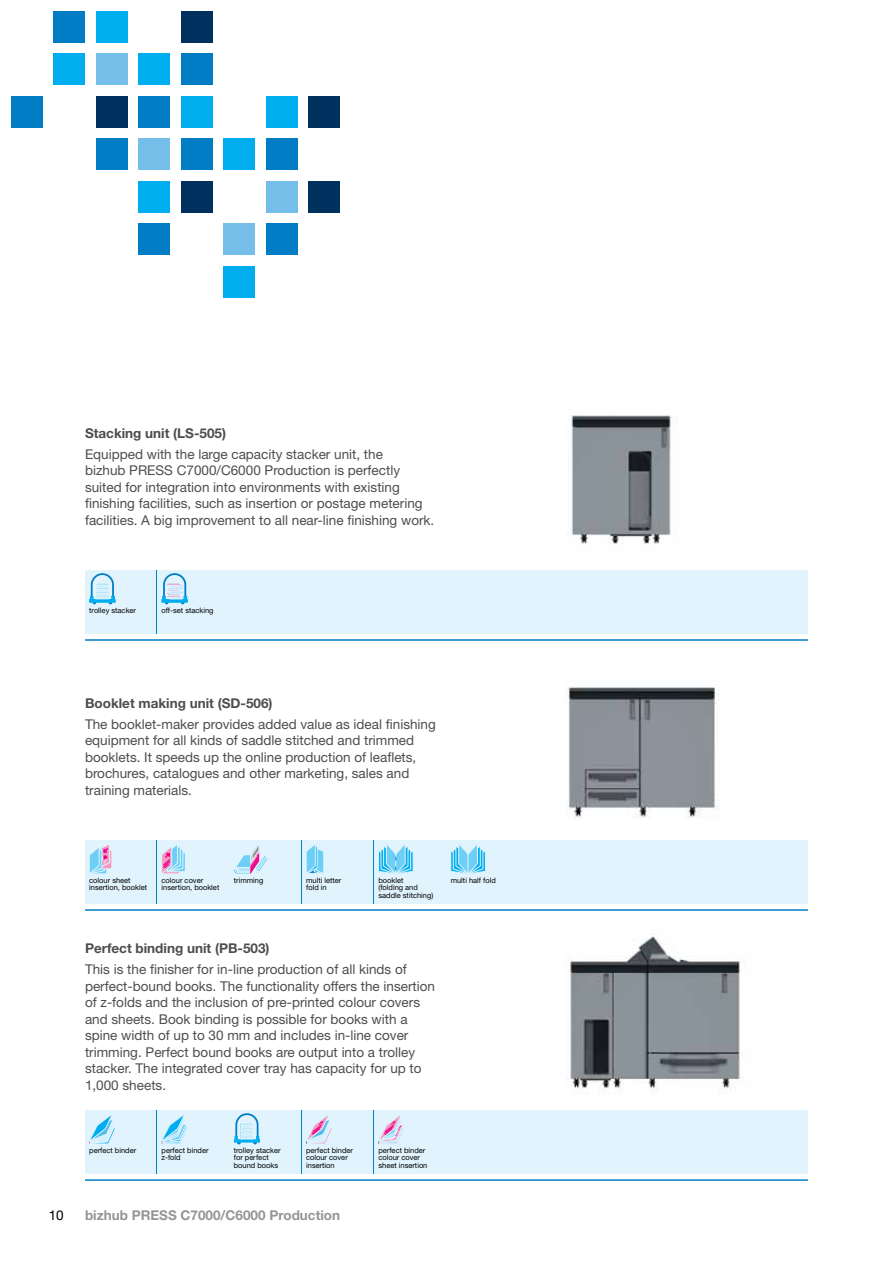
<style>
.page{position:relative;width:893px;height:1263px;background:#fff}
.page>*{position:absolute;margin:0;border:0;box-sizing:border-box;transform-origin:0 0}
.t1{font:13.5px/16.5px "Helvetica Neue";color:#4d4d4f}
.t2{font:700 13.5px "Helvetica Neue";color:#4d4d4f}
.t3{font:700 13.5px "Helvetica Neue";color:#939598}
.t4{font:13.5px "Helvetica Neue";color:#000}
.t5{font:7.5px/7.5px "Helvetica Neue";color:#000}
</style>
<div class="page">
<hr style="left:85px;top:639px;width:723px;height:2px;background:#007dc5">
<hr style="left:85px;top:909px;width:723px;height:2px;background:#007dc5">
<hr style="left:85px;top:1179px;width:723px;height:2px;background:#007dc5">
<div style="left:53px;top:11px;width:32px;height:32px;background:#007dc5"></div>
<div style="left:96px;top:11px;width:32px;height:32px;background:#00aeef"></div>
<div style="left:181px;top:11px;width:32px;height:32px;background:#00305e"></div>
<div style="left:53px;top:53px;width:32px;height:32px;background:#00aeef"></div>
<div style="left:96px;top:53px;width:32px;height:32px;background:#75bee9"></div>
<div style="left:138px;top:53px;width:32px;height:32px;background:#00aeef"></div>
<div style="left:181px;top:53px;width:32px;height:32px;background:#007dc5"></div>
<div style="left:11px;top:96px;width:32px;height:32px;background:#007dc5"></div>
<div style="left:96px;top:96px;width:32px;height:32px;background:#00305e"></div>
<div style="left:138px;top:96px;width:32px;height:32px;background:#007dc5"></div>
<div style="left:181px;top:96px;width:32px;height:32px;background:#00aeef"></div>
<div style="left:266px;top:96px;width:32px;height:32px;background:#00aeef"></div>
<div style="left:308px;top:96px;width:32px;height:32px;background:#00305e"></div>
<div style="left:96px;top:138px;width:32px;height:32px;background:#007dc5"></div>
<div style="left:138px;top:138px;width:32px;height:32px;background:#75bee9"></div>
<div style="left:181px;top:138px;width:32px;height:32px;background:#007dc5"></div>
<div style="left:223px;top:138px;width:32px;height:32px;background:#00aeef"></div>
<div style="left:266px;top:138px;width:32px;height:32px;background:#007dc5"></div>
<div style="left:138px;top:181px;width:32px;height:32px;background:#00aeef"></div>
<div style="left:181px;top:181px;width:32px;height:32px;background:#00305e"></div>
<div style="left:266px;top:181px;width:32px;height:32px;background:#75bee9"></div>
<div style="left:308px;top:181px;width:32px;height:32px;background:#00305e"></div>
<div style="left:138px;top:223px;width:32px;height:32px;background:#007dc5"></div>
<div style="left:223px;top:223px;width:32px;height:32px;background:#75bee9"></div>
<div style="left:266px;top:223px;width:32px;height:32px;background:#007dc5"></div>
<div style="left:223px;top:266px;width:32px;height:32px;background:#00aeef"></div>
<img style="left:570px;top:934px;width:171px;height:160px">
<img style="left:566px;top:687px;width:154px;height:132px">
<img style="left:571px;top:415px;width:106px;height:129px">
<div style="left:85px;top:1110px;width:72px;height:64px;background:#e1f4fd"></div>
<svg style="left:89px;top:1115px;width:26px;height:29px"></svg>
<div style="left:157px;top:1110px;width:73px;height:64px;background:#e1f4fd"></div>
<hr style="left:229px;top:1110px;width:1px;height:64px;background:#007dc5">
<svg style="left:161px;top:1114px;width:27px;height:30px"></svg>
<div style="left:230px;top:1110px;width:72px;height:64px;background:#e1f4fd"></div>
<hr style="left:301px;top:1110px;width:1px;height:64px;background:#007dc5">
<svg style="left:234px;top:1113px;width:26px;height:31px"></svg>
<div style="left:302px;top:1110px;width:72px;height:64px;background:#e1f4fd"></div>
<hr style="left:373px;top:1110px;width:1px;height:64px;background:#007dc5">
<svg style="left:306px;top:1115px;width:26px;height:29px"></svg>
<div style="left:374px;top:1110px;width:72px;height:64px;background:#e1f4fd"></div>
<svg style="left:378px;top:1115px;width:26px;height:29px"></svg>
<div style="left:446px;top:1110px;width:73px;height:64px;background:#e1f4fd"></div>
<div style="left:519px;top:1110px;width:72px;height:64px;background:#e1f4fd"></div>
<div style="left:591px;top:1110px;width:72px;height:64px;background:#e1f4fd"></div>
<div style="left:663px;top:1110px;width:73px;height:64px;background:#e1f4fd"></div>
<div style="left:736px;top:1110px;width:72px;height:64px;background:#e1f4fd"></div>
<div style="left:85px;top:840px;width:72px;height:64px;background:#e1f4fd"></div>
<svg style="left:89px;top:845px;width:23px;height:29px"></svg>
<div style="left:157px;top:840px;width:73px;height:64px;background:#e1f4fd"></div>
<hr style="left:229px;top:840px;width:1px;height:64px;background:#007dc5">
<div style="left:167px;top:852px;width:19px;height:20px;border:1px solid #e1f4fd"></div>
<svg style="left:162px;top:845px;width:23px;height:29px"></svg>
<div style="left:230px;top:840px;width:72px;height:64px;background:#e1f4fd"></div>
<hr style="left:301px;top:840px;width:1px;height:64px;background:#007dc5">
<svg style="left:234px;top:845px;width:34px;height:29px"></svg>
<div style="left:302px;top:840px;width:72px;height:64px;background:#e1f4fd"></div>
<hr style="left:373px;top:840px;width:1px;height:64px;background:#007dc5">
<svg style="left:306px;top:845px;width:18px;height:29px"></svg>
<div style="left:374px;top:840px;width:72px;height:64px;background:#e1f4fd"></div>
<svg style="left:378px;top:845px;width:36px;height:29px"></svg>
<div style="left:446px;top:840px;width:73px;height:64px;background:#e1f4fd"></div>
<hr style="left:518px;top:840px;width:1px;height:64px;background:#007dc5">
<svg style="left:450px;top:845px;width:36px;height:29px"></svg>
<div style="left:519px;top:840px;width:72px;height:64px;background:#e1f4fd"></div>
<div style="left:591px;top:840px;width:72px;height:64px;background:#e1f4fd"></div>
<div style="left:663px;top:840px;width:73px;height:64px;background:#e1f4fd"></div>
<div style="left:736px;top:840px;width:72px;height:64px;background:#e1f4fd"></div>
<div style="left:85px;top:570px;width:72px;height:64px;background:#e1f4fd"></div>
<svg style="left:89px;top:573px;width:26px;height:31px"></svg>
<div style="left:157px;top:570px;width:73px;height:64px;background:#e1f4fd"></div>
<hr style="left:229px;top:570px;width:1px;height:64px;background:#007dc5">
<svg style="left:162px;top:573px;width:26px;height:31px"></svg>
<div style="left:230px;top:570px;width:72px;height:64px;background:#e1f4fd"></div>
<div style="left:302px;top:570px;width:72px;height:64px;background:#e1f4fd"></div>
<div style="left:374px;top:570px;width:72px;height:64px;background:#e1f4fd"></div>
<div style="left:446px;top:570px;width:73px;height:64px;background:#e1f4fd"></div>
<div style="left:519px;top:570px;width:72px;height:64px;background:#e1f4fd"></div>
<div style="left:591px;top:570px;width:72px;height:64px;background:#e1f4fd"></div>
<div style="left:663px;top:570px;width:73px;height:64px;background:#e1f4fd"></div>
<div style="left:736px;top:570px;width:72px;height:64px;background:#e1f4fd"></div>
<p class="t2" style="left:85px;top:425px;width:143px">Stacking unit (LS-505)</p>
<p class="t1" style="left:85px;top:446px;width:351px">Equipped with the large capacity stacker unit, the<br>bizhub PRESS C7000/C6000 Production is perfectly suited for integration into environments with existing finishing facilities, such as insertion or postage metering facilities. A big improvement to all near-line finishing work.</p>
<p class="t5" style="left:89px;top:606px;width:48px">trolley stacker</p>
<p class="t5" style="left:162px;top:606px;width:53px">off-set stacking</p>
<p class="t2" style="left:85px;top:695px;width:189px">Booklet making unit (SD-506)</p>
<p class="t1" style="left:85px;top:716px;width:352px">The booklet-maker provides added value as ideal finishing equipment for all kinds of saddle stitched and trimmed booklets. It speeds up the online production of leaflets, brochures, catalogues and other marketing, sales and training materials.</p>
<p class="t5" style="left:89px;top:876px;width:59px">colour sheet insertion, booklet</p>
<p class="t5" style="left:162px;top:876px;width:59px">colour cover insertion, booklet</p>
<p class="t5" style="left:234px;top:876px;width:31px">trimming</p>
<p class="t5" style="left:306px;top:876px;width:37px">multi letter fold in</p>
<p class="t5" style="left:378px;top:876px;width:56px">booklet<br>(folding and saddle stitching)</p>
<p class="t5" style="left:451px;top:876px;width:47px">multi half fold</p>
<p class="t2" style="left:85px;top:940px;width:186px">Perfect binding unit (PB-503)</p>
<p class="t1" style="left:85px;top:961px;width:352px">This is the finisher for in-line production of all kinds of perfect-bound books. The functionality offers the insertion of z-folds and the inclusion of pre-printed colour covers and sheets. Book binding is possible for books with a spine width of up to 30 mm and includes in-line cover trimming. Perfect bound books are output into a trolley stacker. The integrated cover tray has capacity for up to 1,000 sheets.</p>
<p class="t5" style="left:89px;top:1146px;width:48px">perfect binder</p>
<p class="t5" style="left:162px;top:1146px;width:48px">perfect binder z-fold</p>
<p class="t5" style="left:234px;top:1146px;width:48px">trolley stacker for perfect bound books</p>
<p class="t5" style="left:306px;top:1146px;width:48px">perfect binder colour cover insertion</p>
<p class="t5" style="left:378px;top:1146px;width:51px">perfect binder colour cover sheet insertion</p>
<p class="t4" style="left:49px;top:1207px;width:17px">10</p>
<p class="t3" style="left:85px;top:1207px;width:257px">bizhub PRESS C7000/C6000 Production</p>
</div>
